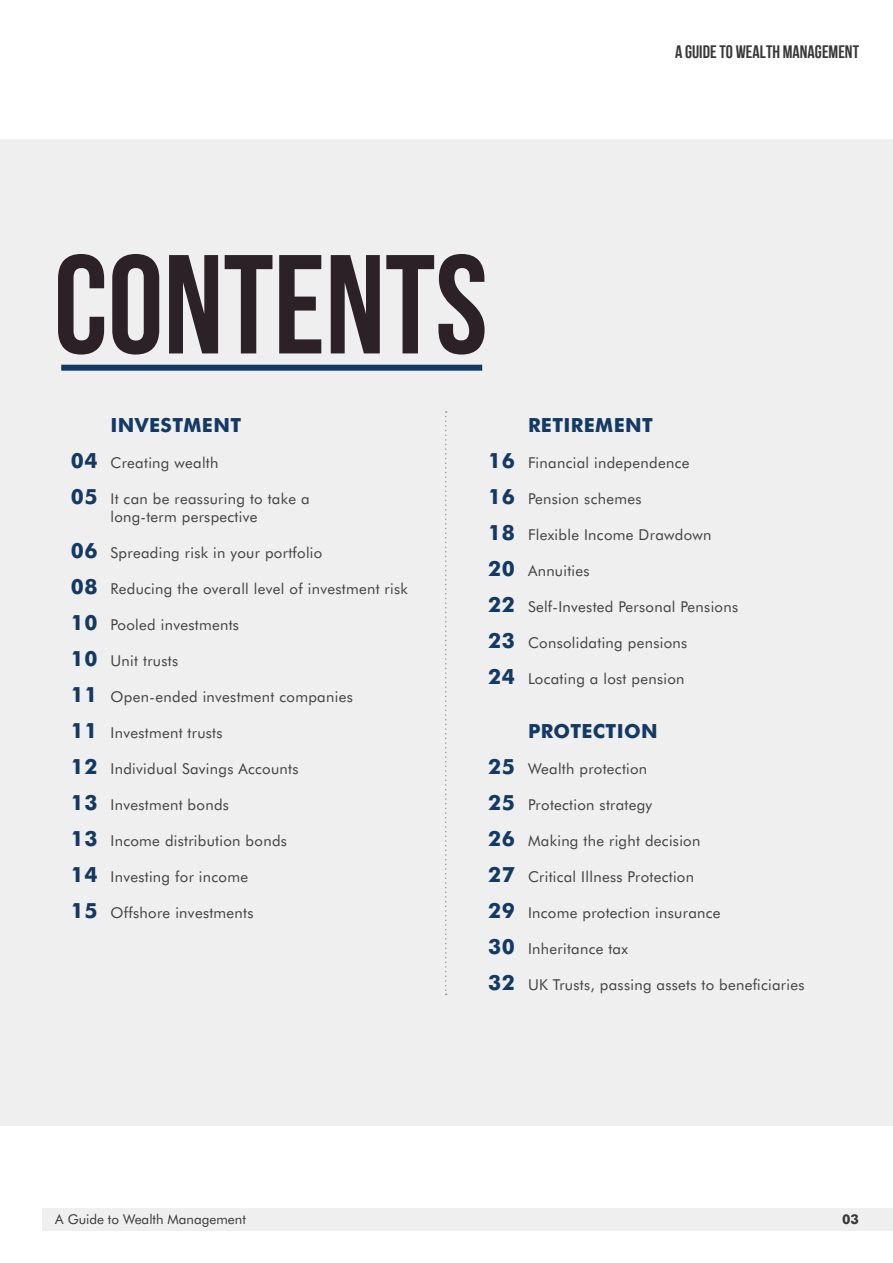
<style>
.page{position:relative;width:893px;height:1263px;background:#fff}
.page>*{position:absolute;margin:0;border:0;box-sizing:border-box;transform-origin:0 0}
.t1{font:140.4px "Bebas Neue";color:#2b2127}
.t2{font:700 21px/36px "Futura BT";letter-spacing:.02em;color:#133965;text-align:justify}
.t3{font:700 19.5px "Futura BT";letter-spacing:.02em;color:#133965}
.t4{font:18px "Bebas Neue";color:#383839}
.t5{font:15px/18px "Futura BT";letter-spacing:.02em;color:#414042}
.t6{font:13.5px "Futura BT";color:#383839}
.t7{font:700 13.5px "Futura BT";color:#383839}
</style>
<div class="page">
<div style="left:43px;top:1208px;width:849px;height:23px;background:#efeff0"></div>
<div style="left:0;top:139px;width:892px;height:986px;background:#efeff0"></div>
<svg style="left:445px;top:411px;width:2px;height:584px"></svg>
<div style="left:61px;top:365px;width:421px;height:6px;background:#133965"></div>
<p class="t4" style="left:675px;top:41px;width:186px">A GUIDE TO WEALTH MANAGEMENT</p>
<h1 class="t1" style="left:54px;top:227px;width:436px">cONTENTS</h1>
<h2 class="t2" style="left:71px;top:442px;width:28px">04<br>05</h2>
<h2 class="t2" style="left:71px;top:532px;width:28px">06<br>08<br>10<br>10<br>11<br>11<br>12<br>13<br>13<br>14<br>15</h2>
<h3 class="t3" style="left:111px;top:413px;width:132px">INVESTMENT</h3>
<p class="t5" style="left:111px;top:454px;width:109px">Creating wealth</p>
<p class="t5" style="left:111px;top:490px;width:201px">It can be reassuring to take a long-term perspective</p>
<p class="t5" style="left:111px;top:544px;width:213px">Spreading risk in your portfolio</p>
<p class="t5" style="left:111px;top:580px;width:299px">Reducing the overall level of investment risk</p>
<p class="t5" style="left:111px;top:616px;width:130px">Pooled investments</p>
<p class="t5" style="left:111px;top:652px;width:69px">Unit trusts</p>
<p class="t5" style="left:111px;top:688px;width:244px">Open-ended investment companies</p>
<p class="t5" style="left:111px;top:724px;width:114px">Investment trusts</p>
<p class="t5" style="left:111px;top:760px;width:189px">Individual Savings Accounts</p>
<p class="t5" style="left:111px;top:796px;width:120px">Investment bonds</p>
<p class="t5" style="left:111px;top:832px;width:178px">Income distribution bonds</p>
<p class="t5" style="left:111px;top:868px;width:139px">Investing for income</p>
<p class="t5" style="left:111px;top:904px;width:145px">Offshore investments</p>
<h2 class="t2" style="left:488px;top:442px;width:28px">16<br>16<br>18<br>20<br>22<br>23<br>24</h2>
<h2 class="t2" style="left:488px;top:748px;width:28px">25<br>25<br>26<br>27<br>29<br>30<br>32</h2>
<h3 class="t3" style="left:528px;top:413px;width:126px">RETIREMENT</h3>
<p class="t5" style="left:528px;top:454px;width:163px">Financial independence</p>
<p class="t5" style="left:528px;top:490px;width:115px">Pension schemes</p>
<p class="t5" style="left:528px;top:526px;width:185px">Flexible Income Drawdown</p>
<p class="t5" style="left:528px;top:562px;width:63px">Annuities</p>
<p class="t5" style="left:528px;top:598px;width:212px">Self-Invested Personal Pensions</p>
<p class="t5" style="left:528px;top:634px;width:161px">Consolidating pensions</p>
<p class="t5" style="left:528px;top:670px;width:158px">Locating a lost pension</p>
<h3 class="t3" style="left:528px;top:719px;width:131px">PROTECTION</h3>
<p class="t5" style="left:528px;top:760px;width:121px">Wealth protection</p>
<p class="t5" style="left:528px;top:796px;width:126px">Protection strategy</p>
<p class="t5" style="left:528px;top:832px;width:174px">Making the right decision</p>
<p class="t5" style="left:528px;top:868px;width:168px">Critical Illness Protection</p>
<p class="t5" style="left:528px;top:904px;width:194px">Income protection insurance</p>
<p class="t5" style="left:528px;top:940px;width:101px">Inheritance tax</p>
<p class="t5" style="left:528px;top:976px;width:278px">UK Trusts, passing assets to beneficiaries</p>
<p class="t6" style="left:55px;top:1211px;width:192px">A Guide to Wealth Management</p>
<p class="t7" style="left:842px;top:1211px;width:18px">03</p>
</div>
